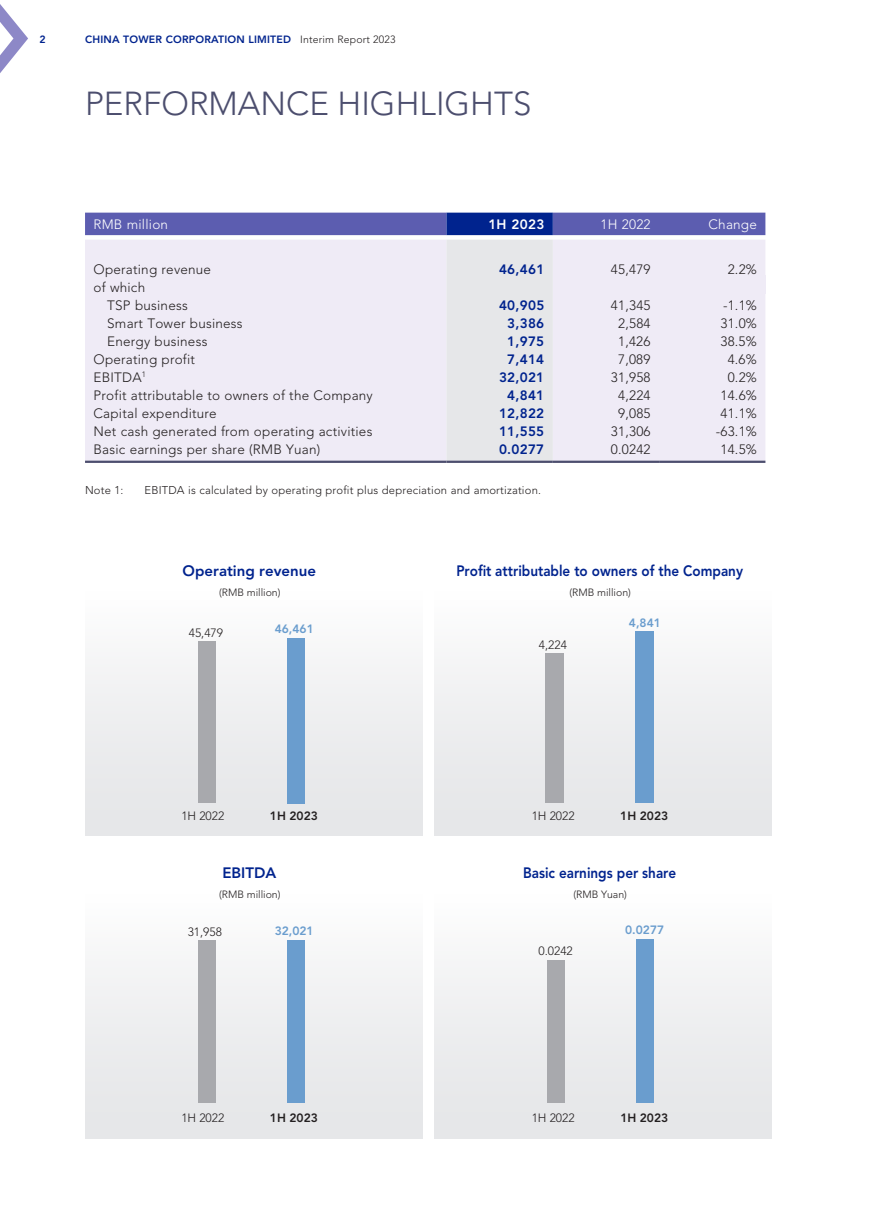
<style>
.page{position:relative;width:893px;height:1212px;background:#fff}
.page>*{position:absolute;margin:0;border:0;box-sizing:border-box;transform-origin:0 0}
.t1{font:300 33px "Avenir LT Std";color:#4c4e6e}
.t2{font:800 15px "Avenir LT Std";color:#00238e;scale:.9 1}
.t3{font:800 15px "Avenir LT Std";color:#00238e}
.t4{font:300 13.5px/18px "Avenir LT Std";letter-spacing:.015em;color:#231f20}
.t5{font:800 13.5px "Avenir LT Std";letter-spacing:.02em;color:#00238e}
.t6{font:300 13.5px "Avenir LT Std";letter-spacing:.015em;color:#fff}
.t7{font:800 13.5px "Avenir LT Std";letter-spacing:.02em;color:#fff}
.t8{font:300 12px "Avenir LT Std";color:#231f20}
.t9{font:800 12px "Avenir LT Std";color:#231f20}
.t10{font:800 12px "Avenir LT Std";color:#6a9dce}
.t11{font:300 11.25px "Avenir LT Std";letter-spacing:.015em;color:#231f20}
.t12{font:800 10.5px "Avenir LT Std";letter-spacing:.02em;color:#00238e}
.t13{font:300 10.5px "Avenir LT Std";color:#231f20}
.s1{font-weight:300;color:#231f20}
</style>
<div class="page">
<svg style="left:0;top:4px;width:28px;height:69px"></svg>
<svg style="left:85px;top:213px;width:680px;height:248px;background:#dfdced"></svg>
<div style="left:659px;top:276px;width:106px;height:18px;background:#efebf6"></div>
<hr style="left:85px;top:461px;width:361px;height:2px;background:#4c4e6e">
<hr style="left:446px;top:461px;width:107px;height:2px;background:#4c4e6e">
<hr style="left:553px;top:461px;width:106px;height:2px;background:#4c4e6e">
<hr style="left:659px;top:461px;width:106px;height:2px;background:#4c4e6e">
<div style="left:85px;top:894px;width:338px;height:244px;background:linear-gradient(to bottom,#fcfcfc,#e2e4e6)"></div>
<div style="left:434px;top:894px;width:338px;height:244px;background:linear-gradient(to bottom,#fdfdfd,#e3e4e6)"></div>
<div style="left:85px;top:591px;width:338px;height:244px;background:linear-gradient(to bottom,#fcfcfd,#e3e4e6)"></div>
<div style="left:434px;top:591px;width:338px;height:244px;background:linear-gradient(to bottom,#fcfdfd,#e3e4e6)"></div>
<div style="left:198px;top:641px;width:17px;height:162px;background:#a8a9ad"></div>
<div style="left:287px;top:638px;width:17px;height:165px;background:#6a9dce"></div>
<div style="left:545px;top:654px;width:18px;height:149px;background:#a8a9ad"></div>
<div style="left:636px;top:631px;width:18px;height:172px;background:#6a9dce"></div>
<div style="left:198px;top:940px;width:17px;height:162px;background:#a8a9ad"></div>
<div style="left:287px;top:940px;width:17px;height:162px;background:#6a9dce"></div>
<div style="left:547px;top:960px;width:18px;height:142px;background:#a8a9ad"></div>
<div style="left:636px;top:939px;width:18px;height:163px;background:#6a9dce"></div>
<p class="t12" style="left:39px;top:34px;width:8px">2</p>
<p class="t12" style="left:85px;top:34px;width:312px">CHINA TOWER CORPORATION LIMITED <span class="s1">Interim Report 2023</span></p>
<h1 class="t1" style="left:85px;top:84px;width:448px">PERFORMANCE HIGHLIGHTS</h1>
<p class="t6" style="left:94px;top:216px;width:76px">RMB million</p>
<p class="t7" style="left:488px;top:216px;width:57px">1H 2023</p>
<p class="t6" style="left:601px;top:216px;width:52px">1H 2022</p>
<p class="t6" style="left:708px;top:216px;width:50px">Change</p>
<p class="t4" style="left:94px;top:260px;width:119px">Operating revenue</p>
<p class="t5" style="left:499px;top:261px;width:47px">46,461</p>
<p class="t4" style="left:611px;top:260px;width:41px">45,479</p>
<p class="t4" style="left:728px;top:260px;width:31px">2.2%</p>
<p class="t4" style="left:107px;top:278px;width:82px;text-indent:-14px">of which<br>TSP business</p>
<p class="t5" style="left:499px;top:297px;width:47px">40,905</p>
<p class="t4" style="left:611px;top:296px;width:41px">41,345</p>
<p class="t4" style="left:723px;top:296px;width:35px">-1.1%</p>
<p class="t4" style="left:107px;top:314px;width:137px">Smart Tower business</p>
<p class="t5" style="left:507px;top:315px;width:39px">3,386</p>
<p class="t4" style="left:618px;top:314px;width:34px">2,584</p>
<p class="t4" style="left:720px;top:314px;width:38px">31.0%</p>
<p class="t4" style="left:107px;top:332px;width:102px">Energy business</p>
<p class="t5" style="left:507px;top:333px;width:39px">1,975</p>
<p class="t4" style="left:618px;top:332px;width:34px">1,426</p>
<p class="t4" style="left:720px;top:332px;width:38px">38.5%</p>
<p class="t4" style="left:94px;top:350px;width:103px">Operating profit</p>
<p class="t5" style="left:507px;top:351px;width:39px">7,414</p>
<p class="t4" style="left:618px;top:350px;width:34px">7,089</p>
<p class="t4" style="left:728px;top:350px;width:31px">4.6%</p>
<p class="t4" style="left:94px;top:368px;width:54px">EBITDA<sup>1</sup></p>
<p class="t5" style="left:499px;top:369px;width:47px">32,021</p>
<p class="t4" style="left:611px;top:368px;width:41px">31,958</p>
<p class="t4" style="left:728px;top:368px;width:31px">0.2%</p>
<p class="t4" style="left:94px;top:386px;width:281px">Profit attributable to owners of the Company</p>
<p class="t5" style="left:507px;top:387px;width:39px">4,841</p>
<p class="t4" style="left:618px;top:386px;width:34px">4,224</p>
<p class="t4" style="left:720px;top:386px;width:38px">14.6%</p>
<p class="t4" style="left:94px;top:404px;width:125px">Capital expenditure</p>
<p class="t5" style="left:499px;top:405px;width:47px">12,822</p>
<p class="t4" style="left:618px;top:404px;width:34px">9,085</p>
<p class="t4" style="left:720px;top:404px;width:38px">41.1%</p>
<p class="t4" style="left:94px;top:422px;width:280px">Net cash generated from operating activities</p>
<p class="t5" style="left:499px;top:423px;width:47px">11,555</p>
<p class="t4" style="left:611px;top:422px;width:41px">31,306</p>
<p class="t4" style="left:716px;top:422px;width:43px">-63.1%</p>
<p class="t4" style="left:94px;top:440px;width:228px">Basic earnings per share (RMB Yuan)</p>
<p class="t5" style="left:499px;top:441px;width:47px">0.0277</p>
<p class="t4" style="left:611px;top:440px;width:41px">0.0242</p>
<p class="t4" style="left:720px;top:440px;width:38px">14.5%</p>
<p class="t11" style="left:85px;top:483px;width:40px">Note 1:</p>
<p class="t11" style="left:145px;top:483px;width:398px">EBITDA is calculated by operating profit plus depreciation and amortization.</p>
<p class="t3" style="left:183px;top:561px;width:135px">Operating revenue</p>
<p class="t13" style="left:219px;top:586px;width:63px">(RMB million)</p>
<p class="t8" style="left:189px;top:626px;width:36px">45,479</p>
<p class="t10" style="left:275px;top:622px;width:41px">46,461</p>
<p class="t8" style="left:181px;top:809px;width:44px">1H 2022</p>
<p class="t9" style="left:270px;top:809px;width:49px">1H 2023</p>
<p class="t3" style="left:222px;top:864px;width:55px">EBITDA</p>
<p class="t13" style="left:219px;top:888px;width:63px">(RMB million)</p>
<p class="t2" style="left:456px;top:561px;width:320px">Profit attributable to owners of the Company</p>
<p class="t13" style="left:569px;top:586px;width:63px">(RMB million)</p>
<p class="t8" style="left:539px;top:638px;width:30px">4,224</p>
<p class="t10" style="left:629px;top:615px;width:33px">4,841</p>
<p class="t8" style="left:532px;top:809px;width:44px">1H 2022</p>
<p class="t9" style="left:620px;top:809px;width:49px">1H 2023</p>
<p class="t2" style="left:523px;top:864px;width:172px">Basic earnings per share</p>
<p class="t13" style="left:573px;top:888px;width:55px">(RMB Yuan)</p>
<p class="t8" style="left:188px;top:925px;width:36px">31,958</p>
<p class="t10" style="left:275px;top:924px;width:41px">32,021</p>
<p class="t10" style="left:625px;top:922px;width:41px">0.0277</p>
<p class="t8" style="left:538px;top:944px;width:36px">0.0242</p>
<p class="t8" style="left:181px;top:1111px;width:44px">1H 2022</p>
<p class="t9" style="left:270px;top:1111px;width:49px">1H 2023</p>
<p class="t8" style="left:532px;top:1111px;width:44px">1H 2022</p>
<p class="t9" style="left:620px;top:1111px;width:49px">1H 2023</p>
</div>
